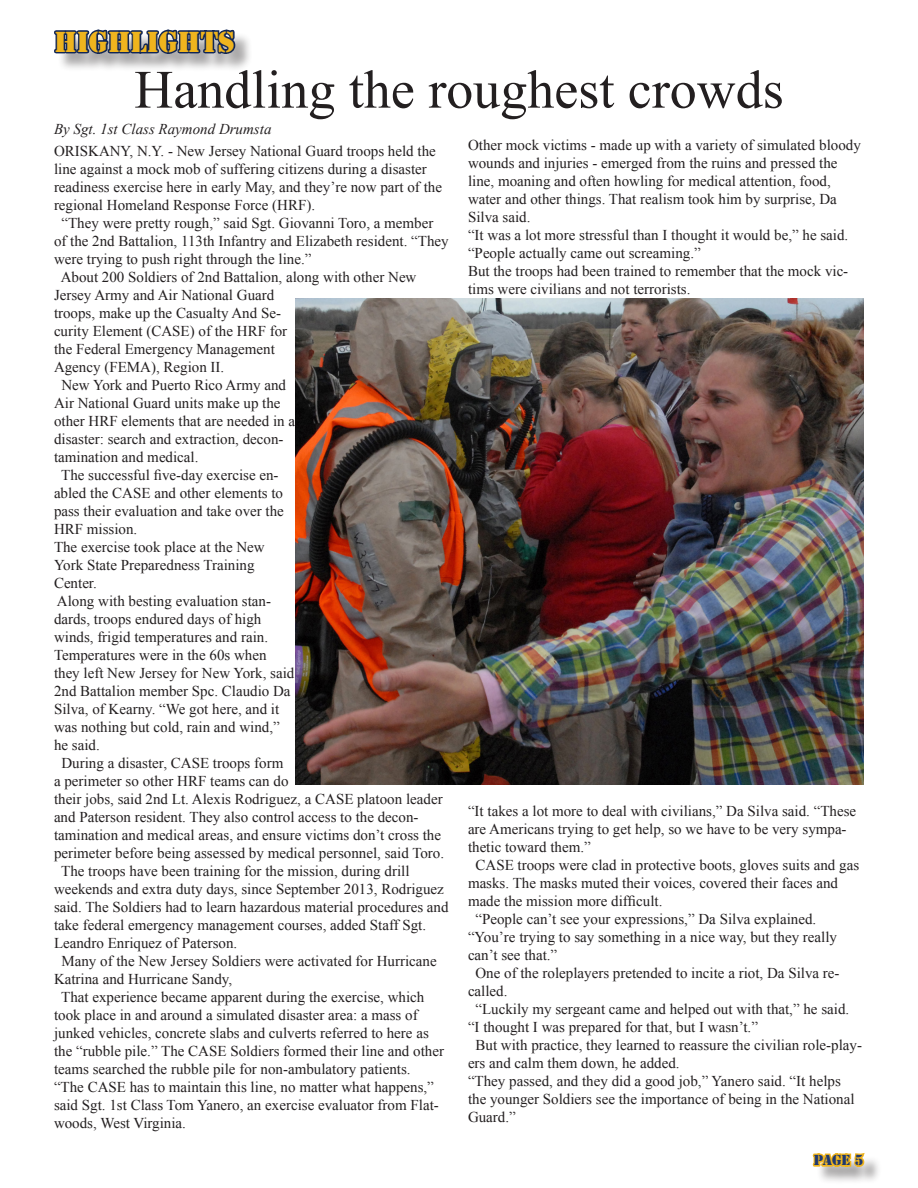
<style>
.page{position:relative;width:918px;height:1188px;background:#fff}
.page>*{position:absolute;margin:0;border:0;box-sizing:border-box;transform-origin:0 0}
.t1{font:54px "Times New Roman";color:#231f20}
.t2{font:27px "Stencil Std";color:#efb41e}
.t3{font:15px/18px "Times New Roman";color:#231f20}
.t4{font:italic 15px "Times New Roman";color:#231f20}
.t5{font:13.5px "Stencil Std";color:#1f3970}
</style>
<div class="page">
<div style="left:57px;top:33px;width:196px;height:39px;background:#231f20;opacity:.4"></div>
<svg style="left:54px;top:29px;width:183px;height:26px;background:#606c88"></svg>
<div style="left:816px;top:1156px;width:66px;height:29px;background:#231f20;opacity:.4"></div>
<svg style="left:812px;top:1153px;width:55px;height:32px"></svg>
<img style="left:296px;top:299px;width:568px;height:486px">
<p class="t2" style="left:54px;top:24px;width:182px">HIGHLIGHTS</p>
<p class="t1" style="left:134px;top:53px;width:651px">Handling the roughest crowds</p>
<p class="t4" style="left:54px;top:118px;width:219px">By Sgt. 1st Class Raymond Drumsta</p>
<p class="t3" style="left:54px;top:142px;width:390px">ORISKANY, N.Y. - New Jersey National Guard troops held the line against a mock mob of suffering citizens during a disaster readiness exercise here in early May, and they’re now part of the regional Homeland Response Force (HRF).</p>
<p class="t3" style="left:54px;top:214px;width:396px;text-indent:8px">“They were pretty rough,” said Sgt. Giovanni Toro, a member of the 2nd Battalion, 113th Infantry and Elizabeth resident. “They were trying to push right through the line.”</p>
<p class="t3" style="left:54px;top:268px;width:364px;text-indent:7px">About 200 Soldiers of 2nd Battalion, along with other New Jersey Army and Air National Guard<br>troops, make up the Casualty And Se-<br>curity Element (CASE) of the HRF for<br>the Federal Emergency Management<br>Agency (FEMA), Region II.</p>
<p class="t3" style="left:54px;top:376px;width:243px;text-indent:8px">New York and Puerto Rico Army and Air National Guard units make up the other HRF elements that are needed in a disaster: search and extraction, decon&shy;tamination and medical.</p>
<p class="t3" style="left:54px;top:466px;width:231px;text-indent:7px">The successful five-day exercise en&shy;abled the CASE and other elements to pass their evaluation and take over the<br>HRF mission.</p>
<p class="t3" style="left:54px;top:538px;width:212px">The exercise took place at the New<br>York State Preparedness Training<br>Center.</p>
<p class="t3" style="left:54px;top:592px;width:242px">Along with besting evaluation stan&shy;dards, troops endured days of high winds, frigid temperatures and rain.<br>Temperatures were in the 60s when they left New Jersey for New York, said 2nd Battalion member Spc. Claudio Da Silva, of Kearny. “We got here, and it was nothing but cold, rain and wind,” he said.</p>
<p class="t3" style="left:54px;top:754px;width:392px;text-indent:8px">During a disaster, CASE troops form<br>a perimeter so other HRF teams can do<br>their jobs, said 2nd Lt. Alexis Rodriguez, a CASE platoon leader and Paterson resident. They also control access to the decon&shy;tamination and medical areas, and ensure victims don’t cross the perimeter before being assessed by medical personnel, said Toro.</p>
<p class="t3" style="left:54px;top:862px;width:396px;text-indent:7px">The troops have been training for the mission, during drill weekends and extra duty days, since September 2013, Rodriguez said. The Soldiers had to learn hazardous material procedures and take federal emergency management courses, added Staff Sgt.<br>Leandro Enriquez of Paterson.</p>
<p class="t3" style="left:54px;top:952px;width:384px;text-indent:8px">Many of the New Jersey Soldiers were activated for Hurricane<br>Katrina and Hurricane Sandy,</p>
<p class="t3" style="left:54px;top:988px;width:392px;text-indent:7px">That experience became apparent during the exercise, which took place in and around a simulated disaster area: a mass of junked vehicles, concrete slabs and culverts referred to here as the “rubble pile.” The CASE Soldiers formed their line and other teams searched the rubble pile for non-ambulatory patients.</p>
<p class="t3" style="left:54px;top:1078px;width:386px">“The CASE has to maintain this line, no matter what happens,” said Sgt. 1st Class Tom Yanero, an exercise evaluator from Flat&shy;woods, West Virginia.</p>
<p class="t3" style="left:468px;top:136px;width:394px">Other mock victims - made up with a variety of simulated bloody wounds and injuries - emerged from the ruins and pressed the line, moaning and often howling for medical attention, food, water and other things. That realism took him by surprise, Da Silva said.</p>
<p class="t3" style="left:468px;top:226px;width:382px">“It was a lot more stressful than I thought it would be,” he said. “People actually came out screaming.”</p>
<p class="t3" style="left:468px;top:262px;width:382px">But the troops had been trained to remember that the mock vic&shy;tims were civilians and not terrorists.</p>
<p class="t3" style="left:468px;top:802px;width:390px">“It takes a lot more to deal with civilians,” Da Silva said. “These are Americans trying to get help, so we have to be very sympa&shy;thetic toward them.”</p>
<p class="t3" style="left:468px;top:856px;width:393px;text-indent:8px">CASE troops were clad in protective boots, gloves suits and gas masks. The masks muted their voices, covered their faces and made the mission more difficult.</p>
<p class="t3" style="left:468px;top:910px;width:371px;text-indent:8px">“People can’t see your expressions,” Da Silva explained. “You’re trying to say something in a nice way, but they really can’t see that.”</p>
<p class="t3" style="left:468px;top:964px;width:373px;text-indent:8px">One of the roleplayers pretended to incite a riot, Da Silva re&shy;called.</p>
<p class="t3" style="left:468px;top:1000px;width:383px;text-indent:8px">“Luckily my sergeant came and helped out with that,” he said. “I thought I was prepared for that, but I wasn’t.”</p>
<p class="t3" style="left:468px;top:1036px;width:396px;text-indent:8px">But with practice, they learned to reassure the civilian role-play&shy;ers and calm them down, he added.</p>
<p class="t3" style="left:468px;top:1072px;width:388px">“They passed, and they did a good job,” Yanero said. “It helps the younger Soldiers see the importance of being in the National<br>Guard.”</p>
<p class="t5" style="left:814px;top:1151px;width:51px">Page 5</p>
</div>
